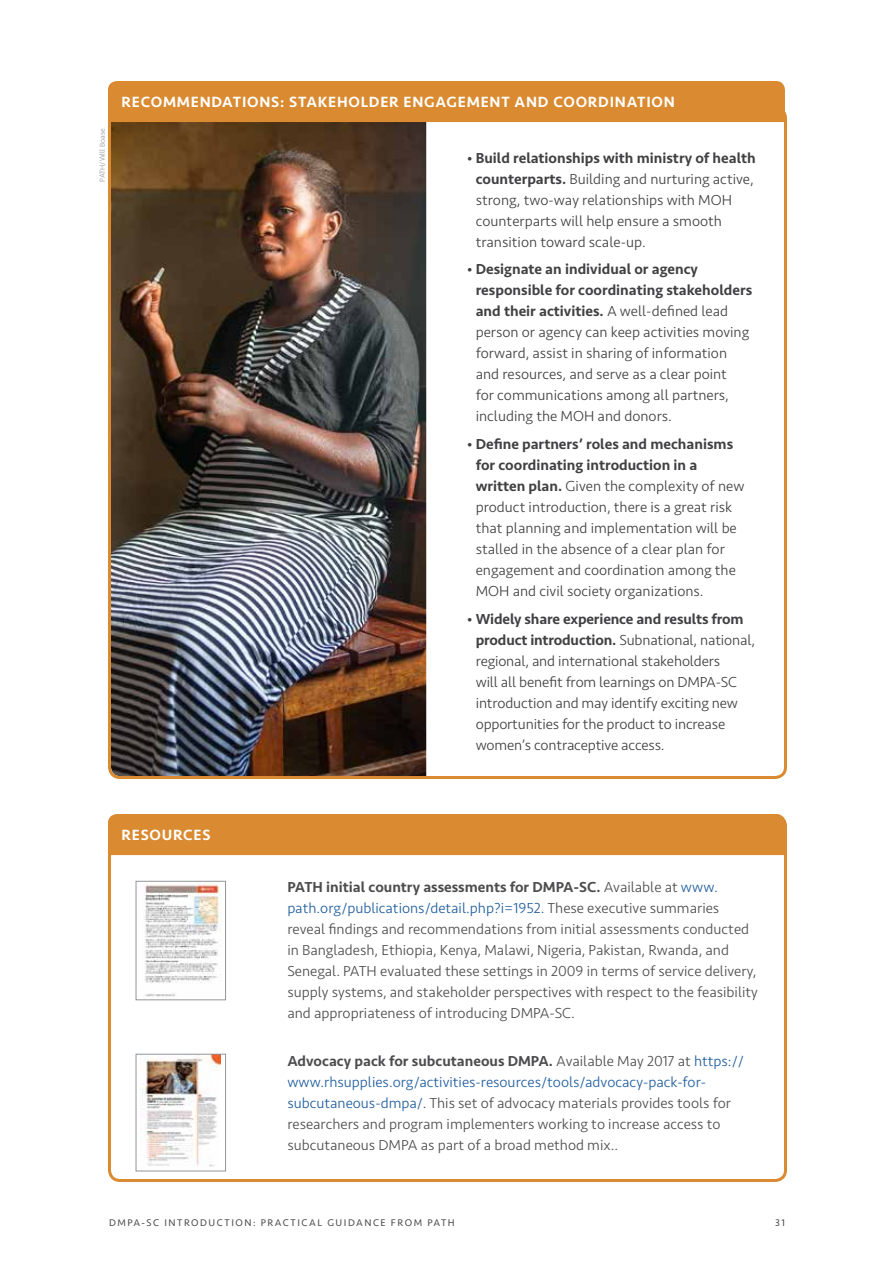
<style>
.page{position:relative;width:893px;height:1263px;background:#fff}
.page>*{position:absolute;margin:0;border:0;box-sizing:border-box;transform-origin:0 0}
.t1{font:500 15.3px "Seravek";letter-spacing:.05em;color:#fff}
.t2{font:300 15px/21px "Seravek";color:#414042}
.t3{font:300 15px/21px "Seravek";color:#4d4d4f}
.t4{font:10.05px "Seravek";letter-spacing:.15em;color:#4d4d4f}
.t5{font:300 7.5px "Seravek";color:#939498}
.s1{font-weight:500}
.s2{color:#215e9e}
</style>
<div class="page">
<div style="left:108px;top:814px;width:679px;height:368px;border:3px solid #da8b31;border-radius:10px"></div>
<img style="left:144px;top:883px;width:77px;height:114px">
<div style="left:136px;top:881px;width:90px;height:119px;border:1px solid #939498"></div>
<img style="left:112px;top:122px;width:314px;height:653px">
<div style="left:108px;top:81px;width:677px;height:41px;background:#da8b31"></div>
<img style="left:140px;top:1056px;width:81px;height:111px">
<div style="left:136px;top:1054px;width:90px;height:117px;border:1px solid #939498"></div>
<div style="left:108px;top:814px;width:677px;height:41px;background:#da8b31"></div>
<p class="t5" style="left:98px;top:182px;width:55px;rotate:-90deg">PATH/Will Boase</p>
<p class="t1" style="left:122px;top:93px;width:555px">RECOMMENDATIONS: STAKEHOLDER ENGAGEMENT AND COORDINATION</p>
<p class="t2" style="left:476px;top:147px;width:282px;text-indent:-9px">• <span class="s1">Build relationships with ministry of health counterparts.</span> Building and nurturing active, strong, two-way relationships with MOH counterparts will help ensure a smooth transition toward scale-up.</p>
<p class="t2" style="left:476px;top:259px;width:278px;text-indent:-9px">• <span class="s1">Designate an individual or agency responsible for coordinating stakeholders and their activities.</span> A well-defined lead person or agency can keep activities moving forward, assist in sharing of information and resources, and serve as a clear point<br>for communications among all partners, including the MOH and donors.</p>
<p class="t2" style="left:476px;top:434px;width:270px;text-indent:-9px">• <span class="s1">Define partners’ roles and mechanisms for coordinating introduction in a written plan.</span> Given the complexity of new product introduction, there is a great risk that planning and implementation will be stalled in the absence of a clear plan for engagement and coordination among the MOH and civil society organizations.</p>
<p class="t2" style="left:476px;top:609px;width:281px;text-indent:-9px">• <span class="s1">Widely share experience and results from product introduction.</span> Subnational, national, regional, and international stakeholders<br>will all benefit from learnings on DMPA-SC introduction and may identify exciting new opportunities for the product to increase women’s contraceptive access.</p>
<p class="t1" style="left:122px;top:826px;width:91px">RESOURCES</p>
<p class="t3" style="left:287px;top:877px;width:472px"><span class="s1">PATH initial country assessments for DMPA-SC.</span> Available at <span class="s2">www. path.org/publications/detail.php?i=1952.</span> These executive summaries reveal findings and recommendations from initial assessments conducted in Bangladesh, Ethiopia, Kenya, Malawi, Nigeria, Pakistan, Rwanda, and Senegal. PATH evaluated these settings in 2009 in terms of service delivery, supply systems, and stakeholder perspectives with respect to the feasibility and appropriateness of introducing DMPA-SC.</p>
<p class="t3" style="left:287px;top:1051px;width:458px"><span class="s1">Advocacy pack for subcutaneous DMPA.</span> Available May 2017 at <span class="s2">https:// www.rhsupplies.org/activities-resources/tools/advocacy-pack-for&shy;subcutaneous-dmpa/</span>. This set of advocacy materials provides tools for researchers and program implementers working to increase access to subcutaneous DMPA as part of a broad method mix..</p>
<p class="t4" style="left:109px;top:1216px;width:347px">DMPA-SC INTRODUCTION: PRACTICAL GUIDANCE FROM PATH</p>
<p class="t4" style="left:775px;top:1216px;width:11px">31</p>
</div>
